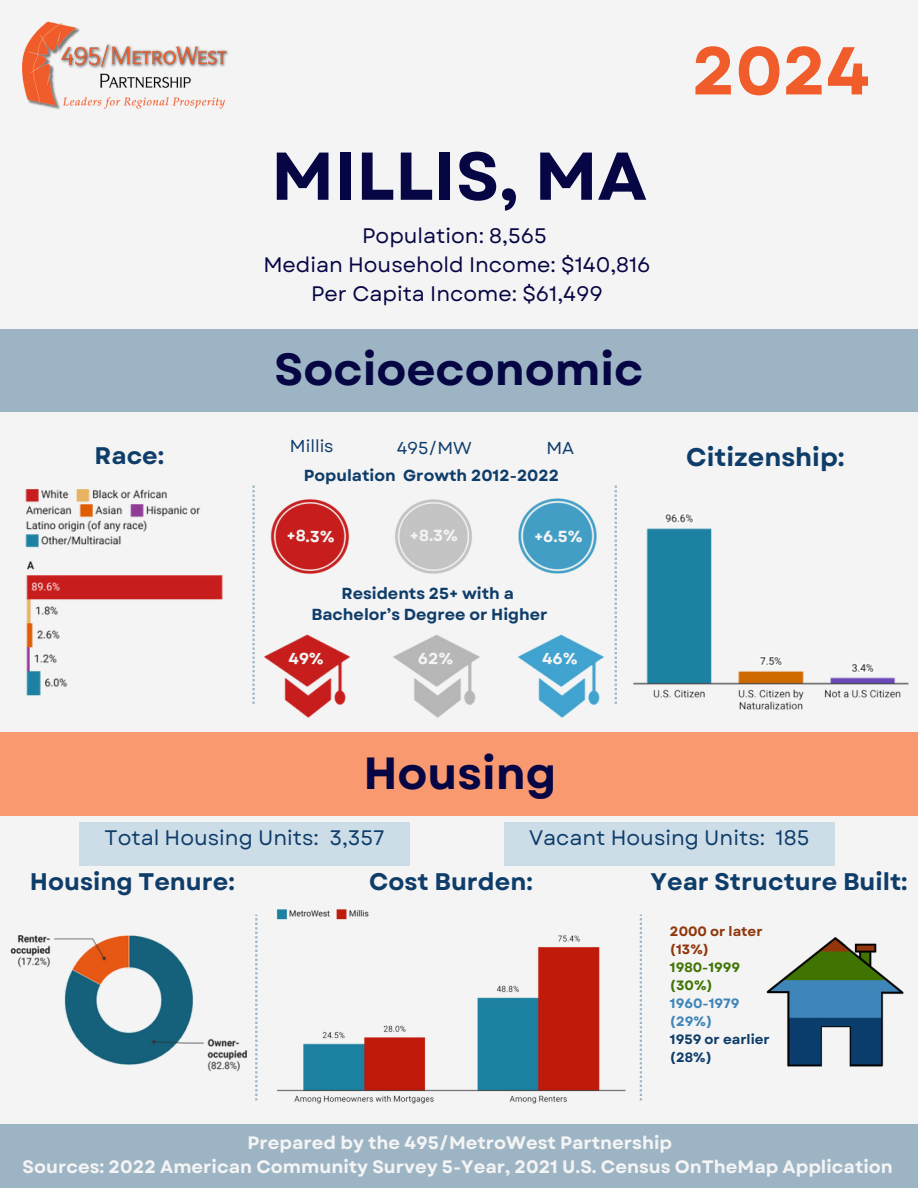
<style>
.page{position:relative;width:918px;height:1188px;background:#f4f4f4}
.page>*{position:absolute;margin:0;border:0;box-sizing:border-box;transform-origin:0 0}
.t1{font:700 67.5px "Garet";color:#060644}
.t2{font:700 67.5px "Garet";color:#f15c2b}
.t3{font:700 45px "Garet";color:#060644}
.t4{font:700 25.5px "Garet";color:#0f3d6a}
.t5{font:700 24px "Garet";color:#0f3d6a}
.t6{font:21px/29.2px "Garet";color:#060644;text-align:center}
.t7{font:21px "Garet";color:#0f3d6a}
.t8{font:700 18px/24.8px "Garet";color:#f4f4f4;text-align:center}
.t9{font:17.25px "Garet";color:#0f3d6a}
.t10{font:700 16.05px "Garet";color:#0f3d6a}
.t11{font:700 16.05px "Garet";color:#f4f4f4}
.t12{font:700 13.5px "Garet";color:#0f3d6a}
.t13{font:700 13.5px "Garet";color:#91360c}
.t14{font:700 13.5px "Garet";color:#407404}
.t15{font:700 13.5px "Garet";color:#3e85b8}
</style>
<div class="page">
<img style="left:270px;top:499px;width:80px;height:76px">
<img style="left:395px;top:499px;width:77px;height:75px">
<img style="left:518px;top:498px;width:79px;height:76px">
<img style="left:264px;top:634px;width:86px;height:84px">
<div style="left:0;top:330px;width:918px;height:82px;background:#9db4c4"></div>
<div style="left:0;top:732px;width:918px;height:84px;background:#f8996f"></div>
<div style="left:0;top:1125px;width:918px;height:63px;background:#9db4c4"></div>
<img style="left:393px;top:635px;width:87px;height:83px">
<img style="left:517px;top:634px;width:87px;height:84px">
<svg style="left:252px;top:486px;width:3px;height:218px"></svg>
<svg style="left:615px;top:486px;width:2px;height:218px"></svg>
<svg style="left:255px;top:915px;width:2px;height:185px"></svg>
<svg style="left:640px;top:915px;width:2px;height:185px"></svg>
<img style="left:22px;top:22px;width:207px;height:87px">
<img style="left:25px;top:489px;width:198px;height:207px">
<img style="left:633px;top:514px;width:276px;height:196px">
<img style="left:10px;top:924px;width:248px;height:156px">
<img style="left:276px;top:909px;width:350px;height:195px">
<img style="left:766px;top:937px;width:138px;height:130px">
<div style="left:79px;top:822px;width:331px;height:44px;background:#cddde8"></div>
<div style="left:504px;top:822px;width:331px;height:44px;background:#cddde8"></div>
<svg style="left:289px;top:652px;width:34px;height:13px"></svg>
<svg style="left:419px;top:652px;width:34px;height:13px"></svg>
<svg style="left:543px;top:652px;width:34px;height:13px"></svg>
<p class="t1" style="left:271px;top:128px;width:377px">MILLIS, MA</p>
<h1 class="t6" style="left:263px;top:221px;width:389px">Population: 8,565<br>Median Household Income: $140,816<br>Per Capita Income: $61,499</h1>
<p class="t3" style="left:275px;top:337px;width:370px">Socioeconomic</p>
<p class="t2" style="left:692px;top:22px;width:179px">2024</p>
<p class="t9" style="left:290px;top:434px;width:45px">Millis</p>
<h6 class="t9" style="left:397px;top:435px;width:77px">495/MW</h6>
<h3 class="t9" style="left:546px;top:435px;width:29px">MA</h3>
<h1 class="t5" style="left:95px;top:439px;width:71px">Race:</h1>
<h4 class="t4" style="left:686px;top:439px;width:160px">Citizenship:</h4>
<h4 class="t10" style="left:304px;top:464px;width:257px">Population Growth 2012-2022</h4>
<p class="t11" style="left:287px;top:524px;width:50px;rotate:1deg">+8.3%</p>
<h2 class="t11" style="left:410px;top:524px;width:50px">+8.3%</h2>
<h4 class="t11" style="left:534px;top:525px;width:50px">+6.5%</h4>
<h3 class="t10" style="left:341px;top:582px;width:174px">Residents 25+ with a</h3>
<h3 class="t10" style="left:311px;top:603px;width:238px">Bachelor’s Degree or Higher</h3>
<p class="t3" style="left:363px;top:740px;width:195px">Housing</p>
<p class="t7" style="left:104px;top:823px;width:282px">Total Housing Units: 3,357</p>
<h6 class="t7" style="left:529px;top:823px;width:282px">Vacant Housing Units: 185</h6>
<h5 class="t5" style="left:30px;top:864px;width:206px">Housing Tenure:</h5>
<p class="t5" style="left:369px;top:864px;width:165px">Cost Burden:</p>
<h5 class="t5" style="left:651px;top:864px;width:259px">Year Structure Built:</h5>
<h3 class="t13" style="left:670px;top:922px;width:94px">2000 or later</h3>
<p class="t13" style="left:670px;top:940px;width:41px">(13%)</p>
<p class="t14" style="left:670px;top:958px;width:72px">1980-1999</p>
<p class="t14" style="left:670px;top:976px;width:44px">(30%)</p>
<p class="t15" style="left:670px;top:994px;width:71px">1960-1979</p>
<p class="t15" style="left:670px;top:1012px;width:44px">(29%)</p>
<p class="t12" style="left:670px;top:1030px;width:101px">1959 or earlier</p>
<p class="t12" style="left:670px;top:1048px;width:43px">(28%)</p>
<p class="t8" style="left:23px;top:1130px;width:872px">Prepared by the 495/MetroWest Partnership<br>Sources: 2022 American Community Survey 5-Year, 2021 U.S. Census OnTheMap Application</p>
</div>
